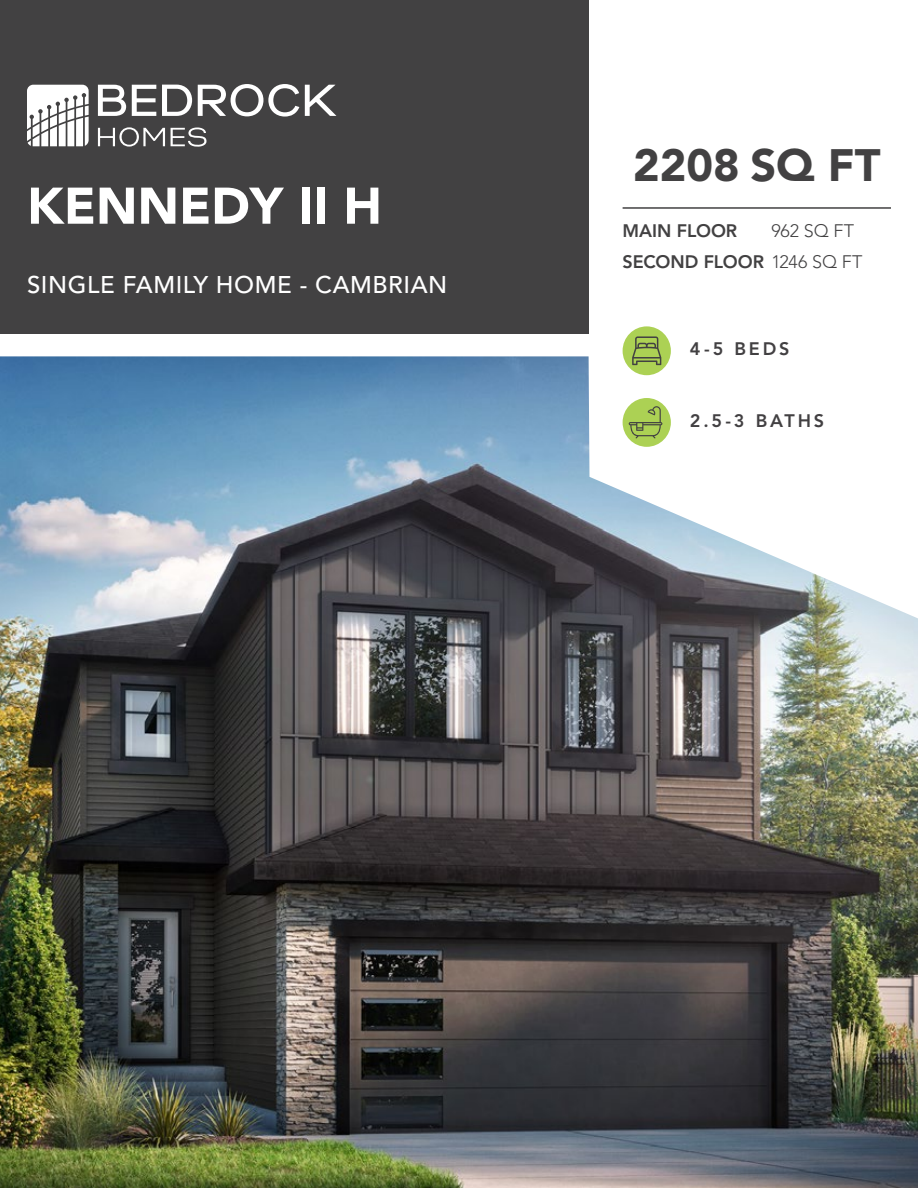
<style>
.page{position:relative;width:918px;height:1188px;background:#fff}
.page>*{position:absolute;margin:0;border:0;box-sizing:border-box;transform-origin:0 0}
.t1{font:900 51px "Avenir LT Std";color:#fff}
.t2{font:900 45px "Avenir LT Std";color:#424142}
.t3{font:500 24px "Avenir LT Std";letter-spacing:.025em;color:#fff}
.t4{font:800 18px/31.7px "Avenir LT Std";color:#424142}
.t5{font:800 18px "Avenir LT Std";letter-spacing:.155em;color:#424042}
.t6{font:300 18px "Avenir LT Std";letter-spacing:-.005em;color:#424142}
.s1{font-weight:300}
</style>
<div class="page">
<div style="left:0;top:0;width:589px;height:334px;background:#424142"></div>
<svg style="left:27px;top:85px;width:62px;height:61px"></svg>
<svg style="left:98px;top:85px;width:28px;height:31px"></svg>
<svg style="left:132px;top:85px;width:24px;height:31px"></svg>
<svg style="left:162px;top:85px;width:30px;height:31px"></svg>
<svg style="left:198px;top:84px;width:101px;height:33px"></svg>
<svg style="left:305px;top:85px;width:31px;height:31px"></svg>
<svg style="left:98px;top:127px;width:67px;height:20px"></svg>
<svg style="left:171px;top:127px;width:36px;height:20px"></svg>
<div style="left:623px;top:326px;width:48px;height:49px;background:#acd154;border-radius:50%"></div>
<svg style="left:632px;top:336px;width:29px;height:20px"></svg>
<hr style="left:623px;top:207px;width:268px;height:2px;background:#424142">
<img style="left:0;top:356px;width:918px;height:832px">
<h1 class="t1" style="left:27px;top:175px;width:357px">KENNEDY II H</h1>
<h3 class="t3" style="left:27px;top:271px;width:422px">SINGLE FAMILY HOME - CAMBRIAN</h3>
<h2 class="t2" style="left:633px;top:138px;width:249px">2208 SQ FT</h2>
<p class="t4" style="left:623px;top:215px;width:241px">MAIN FLOOR<br>SECOND FLOOR <span class="s1">1246 SQ FT</span></p>
<p class="t6" style="left:772px;top:220px;width:84px">962 SQ FT</p>
<p class="t5" style="left:690px;top:339px;width:101px">4-5 BEDS</p>
<p class="t5" style="left:690px;top:410px;width:136px">2.5-3 BATHS</p>
</div>
